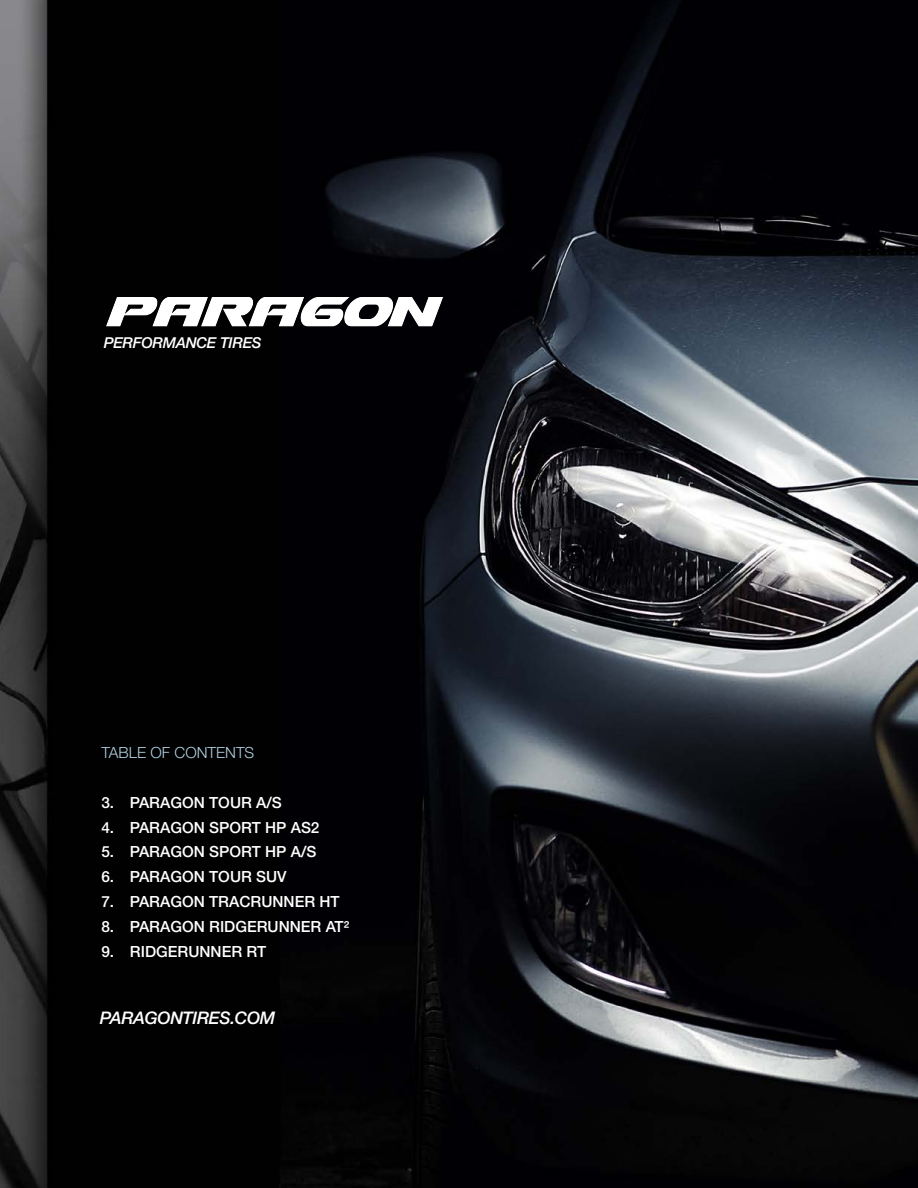
<style>
.page{position:relative;width:918px;height:1188px;background:#fff}
.page>*{position:absolute;margin:0;border:0;box-sizing:border-box;transform-origin:0 0}
.t1{font:italic 500 17.4px "Helvetica Neue LT Std";letter-spacing:-.02em;color:#fff}
.t2{font:500 15.45px "Helvetica Neue LT Std";color:#fff}
.t3{font:300 15.45px "Helvetica Neue LT Std";color:#b1d1e1}
.t4{font:italic 500 15px "Helvetica Neue LT Std";letter-spacing:-.02em;color:#fff}
</style>
<div class="page">
<img style="left:45px;top:0;width:873px;height:1188px">
<img style="left:0;top:0;width:45px;height:1188px">
<svg style="left:105px;top:296px;width:339px;height:31px"></svg>
<p class="t4" style="left:104px;top:334px;width:159px">PERFORMANCE TIRES</p>
<p class="t3" style="left:101px;top:743px;width:154px">TABLE OF CONTENTS</p>
<p class="t2" style="left:101px;top:793px;width:182px">3. PARAGON TOUR A/S</p>
<p class="t2" style="left:101px;top:818px;width:220px">4. PARAGON SPORT HP AS2</p>
<p class="t2" style="left:101px;top:843px;width:216px">5. PARAGON SPORT HP A/S</p>
<p class="t2" style="left:101px;top:868px;width:187px">6. PARAGON TOUR SUV</p>
<p class="t2" style="left:101px;top:892px;width:240px">7. PARAGON TRACRUNNER HT</p>
<p class="t2" style="left:101px;top:917px;width:249px">8. PARAGON RIDGERUNNER AT²</p>
<p class="t2" style="left:101px;top:942px;width:166px">9. RIDGERUNNER RT</p>
<p class="t1" style="left:100px;top:1008px;width:177px">PARAGONTIRES.COM</p>
</div>
